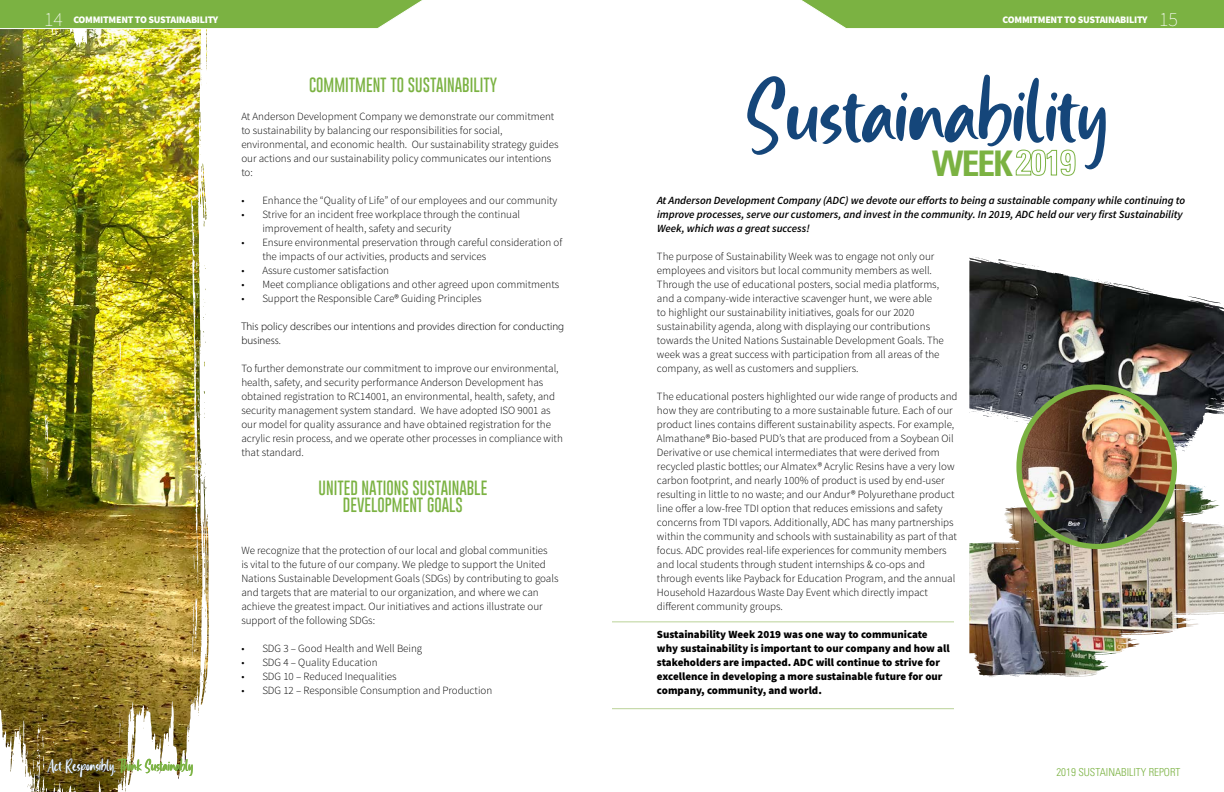
<style>
.page{position:relative;width:1224px;height:792px;background:#fff}
.page>*{position:absolute;margin:0;border:0;box-sizing:border-box;transform-origin:0 0}
.t1{font:81.6px "East Watch";color:#15467a;scale:1.22 1}
.t2{font:700 condensed 35.3px "Univers";letter-spacing:-.025em;color:#7bb242}
.t3{font:100 15px/17.1px "Gobold";color:#7bb242;text-align:center}
.t4{font:15px "East Watch";color:#7bb242}
.t5{font:300 11px/14px "Source Sans Pro";color:#000}
.t6{font:italic 600 11px/14px "Source Sans Pro";color:#000}
.t7{font:900 11px/14px "Source Sans Pro";color:#000}
.t8{font:300 11px/14px "Myriad Pro";color:#000}
.t9{font:300 condensed 11px "Univers";color:#7bb242}
.t10{font:900 10px "Source Sans Pro";letter-spacing:-.025em;color:#fff}
.s1{font-weight:200;font-size:20px}
.s2{color:#15467a}
</style>
<div class="page">
<img style="left:10px;top:29px;width:199px;height:763px">
<img style="left:0;top:29px;width:87px;height:719px">
<svg style="left:1014px;top:265px;width:210px;height:190px"></svg>
<img style="left:969px;top:257px;width:62px;height:162px">
<hr style="left:612px;top:621px;width:342px;height:1px;background:#bad297">
<hr style="left:612px;top:708px;width:342px;height:1px;background:#bad297">
<img style="left:969px;top:485px;width:255px;height:192px">
<img style="left:1175px;top:483px;width:12px;height:2px">
<img style="left:1019px;top:387px;width:155px;height:159px">
<div style="left:1016px;top:384px;width:161px;height:165px;border:5px solid #7bb242;border-radius:50%"></div>
<svg style="left:802px;top:0;width:422px;height:29px;background:#86b851"></svg>
<svg style="left:0;top:0;width:422px;height:29px;background:#86b851"></svg>
<p class="t10" style="left:44px;top:13px;width:176px"><span class="s1">14</span> COMMITMENT TO SUSTAINABILITY</p>
<p class="t10" style="left:1003px;top:13px;width:177px">COMMITMENT TO SUSTAINABILITY <span class="s1">15</span></p>
<h3 class="t3" style="left:309px;top:76px;width:190px">COMMITMENT TO SUSTAINABILITY</h3>
<p class="t5" style="left:241px;top:109px;width:319px">At Anderson Development Company we demonstrate our commitment to sustainability by balancing our responsibilities for social, environmental, and economic health. Our sustainability strategy guides our actions and our sustainability policy communicates our intentions to:</p>
<p class="t5" style="left:241px;top:193px;width:318px">• Enhance the “Quality of Life” of our employees and our community</p>
<p class="t5" style="left:262px;top:207px;width:259px;text-indent:-21px">• Strive for an incident free workplace through the continual improvement of health, safety and security</p>
<p class="t5" style="left:262px;top:235px;width:301px;text-indent:-21px">• Ensure environmental preservation through careful consideration of the impacts of our activities, products and services</p>
<p class="t5" style="left:241px;top:263px;width:149px">• Assure customer satisfaction</p>
<p class="t5" style="left:241px;top:277px;width:319px">• Meet compliance obligations and other agreed upon commitments</p>
<p class="t5" style="left:241px;top:291px;width:242px">• Support the Responsible Care® Guiding Principles</p>
<p class="t8" style="left:241px;top:319px;width:324px">This policy describes our intentions and provides direction for conducting business.</p>
<p class="t5" style="left:241px;top:361px;width:323px">To further demonstrate our commitment to improve our environmental, health, safety, and security performance Anderson Development has obtained registration to RC14001, an environmental, health, safety, and security management system standard. We have adopted ISO 9001 as our model for quality assurance and have obtained registration for the acrylic resin process, and we operate other processes in compliance with that standard.</p>
<h3 class="t3" style="left:319px;top:479px;width:170px">UNITED NATIONS SUSTAINABLE<br>DEVELOPMENT GOALS</h3>
<p class="t5" style="left:241px;top:543px;width:319px">We recognize that the protection of our local and global communities<br>is vital to the future of our company. We pledge to support the United Nations Sustainable Development Goals (SDGs) by contributing to goals and targets that are material to our organization, and where we can achieve the greatest impact. Our initiatives and actions illustrate our support of the following SDGs:</p>
<p class="t5" style="left:241px;top:641px;width:183px">• SDG 3 – Good Health and Well Being</p>
<p class="t5" style="left:241px;top:655px;width:138px">• SDG 4 – Quality Education</p>
<p class="t5" style="left:241px;top:669px;width:157px">• SDG 10 – Reduced Inequalities</p>
<p class="t5" style="left:241px;top:683px;width:252px">• SDG 12 – Responsible Consumption and Production</p>
<h1 class="t1" style="left:746px;top:49px;width:297px">Sustainability</h1>
<h2 class="t2" style="left:932px;top:141px;width:145px">WEEK2019</h2>
<p class="t6" style="left:657px;top:193px;width:530px">At Anderson Development Company (ADC) we devote our efforts to being a sustainable company while continuing to improve processes, serve our customers, and invest in the community. In 2019, ADC held our very first Sustainability<br>Week, which was a great success!</p>
<p class="t5" style="left:657px;top:249px;width:288px">The purpose of Sustainability Week was to engage not only our employees and visitors but local community members as well.<br>Through the use of educational posters, social media platforms, and a company-wide interactive scavenger hunt, we were able to highlight our sustainability initiatives, goals for our 2020 sustainability agenda, along with displaying our contributions towards the United Nations Sustainable Development Goals. The week was a great success with participation from all areas of the company, as well as customers and suppliers.</p>
<p class="t5" style="left:657px;top:389px;width:302px">The educational posters highlighted our wide range of products and how they are contributing to a more sustainable future. Each of our product lines contains different sustainability aspects. For example, Almathane® Bio-based PUD’s that are produced from a Soybean Oil Derivative or use chemical intermediates that were derived from recycled plastic bottles; our Almatex® Acrylic Resins have a very low carbon footprint, and nearly 100% of product is used by end-user resulting in little to no waste; and our Andur® Polyurethane product line offer a low-free TDI option that reduces emissions and safety concerns from TDI vapors. Additionally, ADC has many partnerships within the community and schools with sustainability as part of that focus. ADC provides real-life experiences for community members and local students through student internships &amp; co-ops and through events like Payback for Education Program, and the annual Household Hazardous Waste Day Event which directly impact different community groups.</p>
<p class="t7" style="left:657px;top:627px;width:294px">Sustainability Week 2019 was one way to communicate why sustainability is important to our company and how all stakeholders are impacted. ADC will continue to strive for excellence in developing a more sustainable future for our company, community, and world.</p>
<h3 class="t4" style="left:48px;top:754px;width:147px"><span class="s2">Act Responsibly,</span> Think Sustainably</h3>
<p class="t9" style="left:1056px;top:765px;width:126px">2019 SUSTAINABILITY REPORT</p>
</div>
